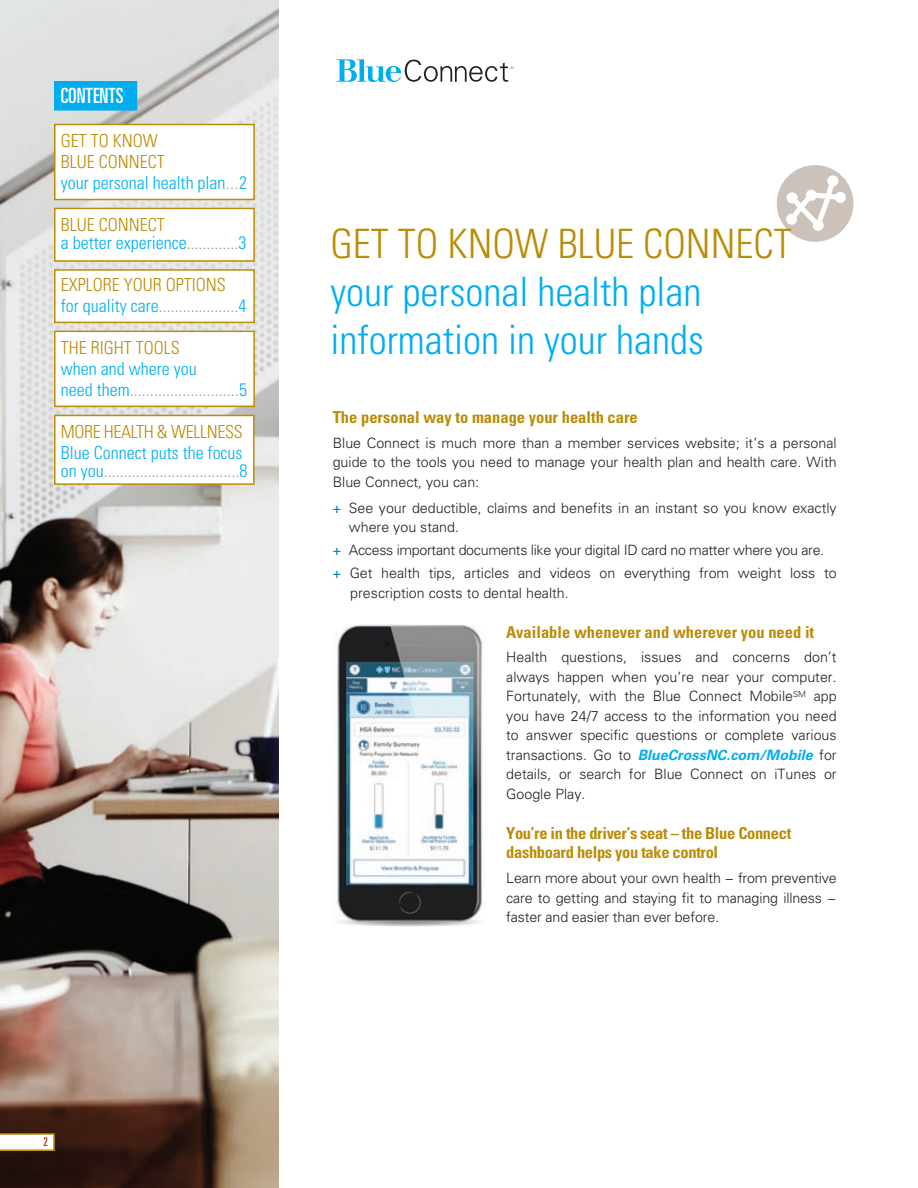
<style>
.page{position:relative;width:918px;height:1188px;background:#fff}
.page>*{position:absolute;margin:0;border:0;box-sizing:border-box;transform-origin:0 0}
.Headline_2__cyan_upp{font:300 condensed 40.5px/48px "Univers LT Std";color:#00aeef}
.Headline_1__all_uppe{font:300 condensed 40.5px "Univers LT Std";color:#bb8c07}
.t1{font:ultra-condensed 21px "Univers LT Std";color:#fff}
.Body_copy{font:300 condensed 18px/21px "Univers LT Std";color:#a49486}
.Body_copy-2{font:300 condensed 18px/21px "Univers LT Std";color:#00aeef}
.Subhead__upper___low{font:700 condensed 16.5px "Univers LT Std";color:#bb8c07}
.Subhead__upper___low-2{font:700 condensed 16.5px/19.5px "Univers LT Std";letter-spacing:-.02em;color:#bb8c07}
.Body_Paragraph{font:300 14.25px/19.5px "Univers LT Std";color:#231f20;text-align:justify}
.Body_Paragraph-2{font:300 14.25px "Univers LT Std";letter-spacing:-.02em;color:#231f20}
.t2{font:ultra-condensed 12px "Univers LT Std";color:#c02d19}
.s1{color:#bb8c07}
.s2{color:#a49486}
.s3{color:#00aeef}
.s4{font-weight:400;color:#0083bf}
.s5{font-weight:700;font-style:italic;color:#00aeef}
</style>
<div class="page">
<img style="left:0;top:0;width:279px;height:1188px">
<svg style="left:336px;top:59px;width:178px;height:23px"></svg>
<div style="left:54px;top:415px;width:201px;height:70px;background:#fff;border:2px solid #bb8c07"></div>
<div style="left:54px;top:124px;width:201px;height:76px;background:#fff;border:2px solid #bb8c07"></div>
<div style="left:54px;top:208px;width:201px;height:54px;background:#fff;border:2px solid #bb8c07"></div>
<div style="left:54px;top:269px;width:201px;height:54px;background:#fff;border:2px solid #bb8c07"></div>
<div style="left:54px;top:331px;width:201px;height:76px;background:#fff;border:2px solid #bb8c07"></div>
<div style="left:54px;top:81px;width:83px;height:30px;background:#00aeef;border:2px solid #00aeef"></div>
<img style="left:335px;top:625px;width:149px;height:302px">
<svg style="left:0;top:1133px;width:55px;height:18px"></svg>
<div style="left:777px;top:165px;width:76px;height:77px;background:#ccc2b9;border-radius:50%"></div>
<svg style="left:786px;top:175px;width:60px;height:56px"></svg>
<p class="t1" style="left:61px;top:84px;width:64px">CONTENTS</p>
<p class="Body_copy-2" style="left:61px;top:130px;width:188px"><span class="s1">GET TO KNOW<br>BLUE CONNECT<br></span>your personal health plan<span class="s2">...</span>2</p>
<p class="Body_copy-2" style="left:61px;top:215px;width:187px;line-height:18px"><span class="s1">BLUE CONNECT<br></span>a better experience<span class="s1">.</span><span class="s2">............</span>3</p>
<p class="Body_copy" style="left:61px;top:274px;width:187px"><span class="s1">EXPLORE YOUR OPTIONS </span><span class="s3">for quality care</span>....................<span class="s3">4</span></p>
<p class="Body_copy" style="left:61px;top:337px;width:188px"><span class="s1">THE RIGHT TOOLS<br></span><span class="s3">when and where you<br>need them</span>...........................<span class="s3">5</span></p>
<p class="Body_copy-2" style="left:61px;top:421px;width:183px"><span class="s1">MORE HEALTH &amp; WELLNESS<br></span>Blue Connect puts the focus</p>
<p class="Body_copy" style="left:61px;top:460px;width:188px"><span class="s3">on you</span>..................................<span class="s3">8</span></p>
<h1 class="Headline_1__all_uppe" style="left:330px;top:220px;width:463px">GET TO KNOW BLUE CONNECT</h1>
<h2 class="Headline_2__cyan_upp" style="left:330px;top:268px;width:375px">your personal health plan information in your hands</h2>
<h3 class="Subhead__upper___low" style="left:333px;top:407px;width:307px">The personal way to manage your health care</h3>
<p class="Body_Paragraph" style="left:333px;top:433px;width:506px">Blue Connect is much more than a member services website; it’s a personal guide to the tools you need to manage your health plan and health care. With Blue Connect, you can:</p>
<p class="Body_Paragraph" style="left:349px;top:498px;width:489px;text-indent:-16px"><span class="s4">+</span> See your deductible, claims and benefits in an instant so you know exactly where you stand.</p>
<p class="Body_Paragraph-2" style="left:333px;top:542px;width:493px"><span class="s4">+</span> Access important documents like your digital ID card no matter where you are.</p>
<p class="Body_Paragraph" style="left:350px;top:564px;width:488px;text-indent:-18px"><span class="s4">+</span> Get health tips, articles and videos on everything from weight loss to prescription costs to dental health.</p>
<h3 class="Subhead__upper___low" style="left:506px;top:622px;width:309px">Available whenever and wherever you need it</h3>
<p class="Body_Paragraph" style="left:506px;top:648px;width:332px">Health questions, issues and concerns don’t always happen when you’re near your computer.<br>Fortunately, with the Blue Connect Mobile<sup>SM</sup> app you have 24/7 access to the information you need to answer specific questions or complete various transactions. Go to <span class="s5">BlueCrossNC.com/Mobile</span> for details, or search for Blue Connect on iTunes or Google Play.</p>
<h3 class="Subhead__upper___low-2" style="left:506px;top:823px;width:287px">You’re in the driver’s seat – the Blue Connect dashboard helps you take control</h3>
<p class="Body_Paragraph" style="left:506px;top:868px;width:332px">Learn more about your own health − from preventive care to getting and staying fit to managing illness − faster and easier than ever before.</p>
<p class="t2" style="left:44px;top:1135px;width:6px">2</p>
</div>
